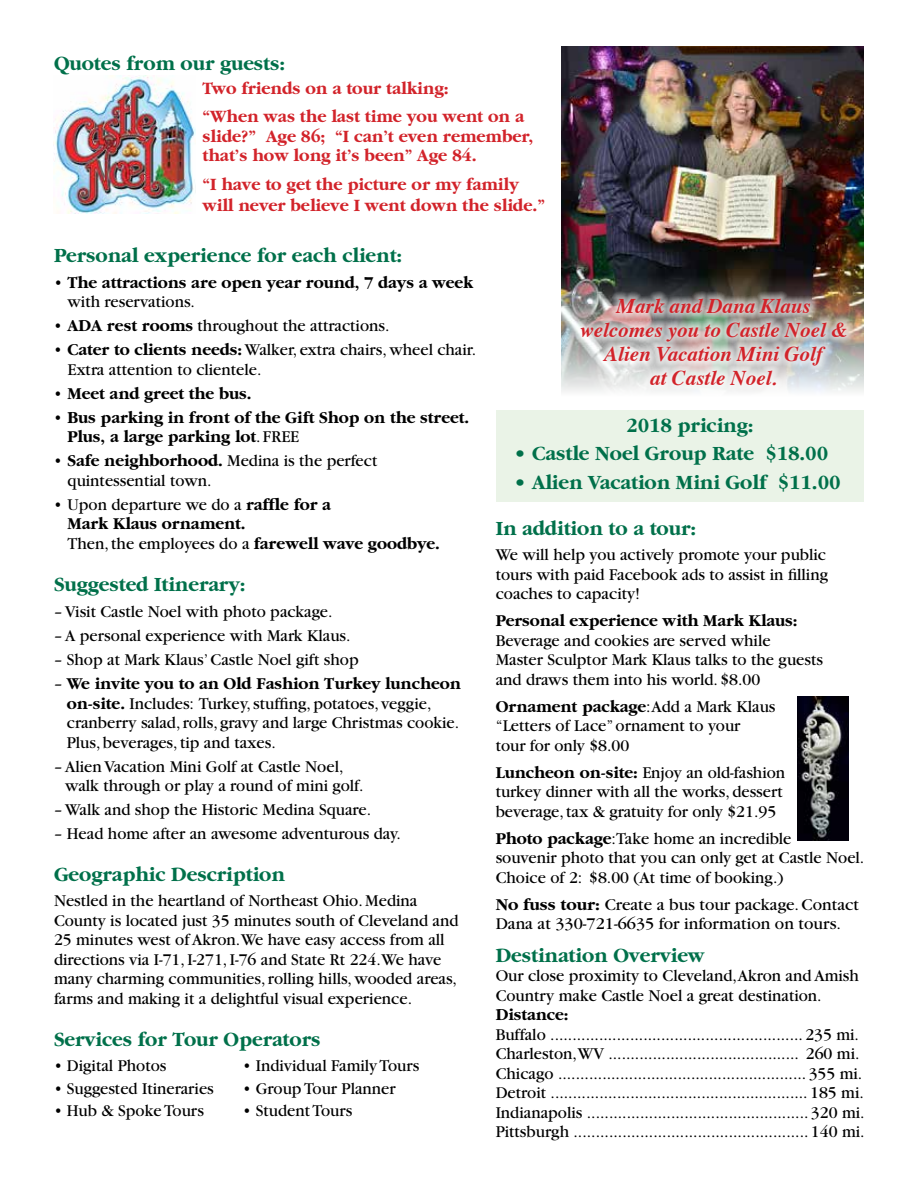
<style>
.page{position:relative;width:918px;height:1188px;background:#fff}
.page>*{position:absolute;margin:0;border:0;box-sizing:border-box;transform-origin:0 0}
.t1{font:700 21px "Garamond";color:#00704a}
.t2{font:italic 700 21px/24px "Times";color:#d2232a;text-align:center}
.t3{font:700 18px/28.5px "Garamond";color:#d2232a}
.t4{font:17.25px/19.5px "Garamond";color:#000}
.t5{font:700 17.25px/19.5px "Garamond";color:#000}
.s1{font-weight:400}
.s2{font-weight:700}
</style>
<div class="page">
<div style="left:497px;top:410px;width:367px;height:91px;background:#eaf3e7"></div>
<img style="left:561px;top:46px;width:303px;height:346px">
<div style="left:575px;top:292px;width:280px;height:102px;background:#f6f8f8"></div>
<img style="left:574px;top:291px;width:280px;height:101px">
<img style="left:797px;top:697px;width:52px;height:143px">
<img style="left:54px;top:76px;width:141px;height:137px">
<p class="t1" style="left:54px;top:52px;width:233px">Quotes from our guests:</p>
<p class="t3" style="left:202px;top:74px;width:323px">Two friends on a tour talking:<br>“When was the last time you went on a</p>
<p class="t3" style="left:202px;top:127px;width:332px;line-height:19.5px">slide?” Age 86; “I can’t even remember, that’s how long it’s been” Age 84.</p>
<p class="t3" style="left:202px;top:174px;width:344px;line-height:21px">“I have to get the picture or my family will never believe I went down the slide.”</p>
<p class="t1" style="left:54px;top:245px;width:350px">Personal experience for each client:</p>
<p class="t5" style="left:68px;top:273px;width:407px;text-indent:-14px"><span class="s1">•</span> The attractions are open year round, 7 days a week <span class="s1">with reservations.</span></p>
<p class="t4" style="left:54px;top:316px;width:337px">• <span class="s2">ADA rest rooms</span> throughout the attractions.</p>
<p class="t4" style="left:68px;top:340px;width:410px;text-indent:-14px">• <span class="s2">Cater to clients needs:</span> Walker, extra chairs, wheel chair.<br>Extra attention to clientele.</p>
<p class="t5" style="left:54px;top:384px;width:199px"><span class="s1">•</span> Meet and greet the bus.</p>
<p class="t5" style="left:68px;top:408px;width:403px;text-indent:-14px"><span class="s1">•</span> Bus parking in front of the Gift Shop on the street.<br>Plus, a large parking lot<span class="s1">. FREE</span></p>
<p class="t4" style="left:68px;top:451px;width:311px;text-indent:-14px">• <span class="s2">Safe neighborhood.</span> Medina is the perfect quintessential town.</p>
<p class="t5" style="left:68px;top:495px;width:374px;text-indent:-14px"><span class="s1">• Upon departure we do a</span> raffle for a<br>Mark Klaus ornament.<br><span class="s1">Then, the employees do a</span> farewell wave goodbye.</p>
<p class="t1" style="left:54px;top:573px;width:193px">Suggested Itinerary:</p>
<p class="t4" style="left:54px;top:602px;width:280px">– Visit Castle Noel with photo package.</p>
<p class="t4" style="left:54px;top:626px;width:298px">– A personal experience with Mark Klaus.</p>
<p class="t4" style="left:54px;top:650px;width:306px">– Shop at Mark Klaus’ Castle Noel gift shop</p>
<p class="t4" style="left:67px;top:674px;width:396px;text-indent:-13px">– <span class="s2">We invite you to an Old Fashion Turkey luncheon on-site.</span> Includes: Turkey, stuffing, potatoes, veggie, cranberry salad, rolls, gravy and large Christmas cookie.<br>Plus, beverages, tip and taxes.</p>
<p class="t4" style="left:65px;top:757px;width:300px;text-indent:-11px">– Alien Vacation Mini Golf at Castle Noel, walk through or play a round of mini golf.</p>
<p class="t4" style="left:54px;top:800px;width:319px">– Walk and shop the Historic Medina Square.</p>
<p class="t4" style="left:54px;top:824px;width:348px">– Head home after an awesome adventurous day.</p>
<p class="t1" style="left:54px;top:863px;width:232px">Geographic Description</p>
<p class="t4" style="left:54px;top:892px;width:406px">Nestled in the heartland of Northeast Ohio. Medina County is located just 35 minutes south of Cleveland and 25 minutes west of Akron.We have easy access from all directions via I-71, I-271, I-76 and State Rt 224.We have many charming communities, rolling hills, wooded areas, farms and making it a delightful visual experience.</p>
<p class="t1" style="left:54px;top:1028px;width:268px">Services for Tour Operators</p>
<p class="t4" style="left:54px;top:1056px;width:114px">• Digital Photos</p>
<p class="t4" style="left:243px;top:1056px;width:178px">• Individual Family Tours</p>
<p class="t4" style="left:54px;top:1079px;width:161px">• Suggested Itineraries</p>
<p class="t4" style="left:243px;top:1079px;width:154px">• Group Tour Planner</p>
<p class="t4" style="left:54px;top:1101px;width:151px">• Hub &amp; Spoke Tours</p>
<p class="t4" style="left:243px;top:1101px;width:111px">• Student Tours</p>
<p class="t2" style="left:580px;top:292px;width:269px">Mark and Dana Klaus welcomes you to Castle Noel &amp;<br>Alien Vacation Mini Golf<br>at Castle Noel.</p>
<p class="t1" style="left:626px;top:414px;width:129px">2018 pricing:</p>
<p class="t1" style="left:514px;top:443px;width:316px">• Castle Noel Group Rate $18.00</p>
<p class="t1" style="left:514px;top:471px;width:328px">• Alien Vacation Mini Golf $11.00</p>
<p class="t1" style="left:496px;top:517px;width:202px">In addition to a tour:</p>
<p class="t4" style="left:496px;top:545px;width:334px">We will help you actively promote your public tours with paid Facebook ads to assist in filling coaches to capacity!</p>
<p class="t5" style="left:496px;top:611px;width:303px">Personal experience with Mark Klaus:</p>
<p class="t4" style="left:496px;top:631px;width:329px">Beverage and cookies are served while<br>Master Sculptor Mark Klaus talks to the guests and draws them into his world. $8.00</p>
<p class="t4" style="left:496px;top:697px;width:281px"><span class="s2">Ornament package</span>:Add a Mark Klaus “Letters of Lace” ornament to your<br>tour for only $8.00</p>
<p class="t4" style="left:496px;top:763px;width:291px"><span class="s2">Luncheon on-site:</span> Enjoy an old-fashion turkey dinner with all the works, dessert beverage, tax &amp; gratuity for only $21.95</p>
<p class="t4" style="left:496px;top:829px;width:370px"><span class="s2">Photo package</span>:Take home an incredible<br>souvenir photo that you can only get at Castle Noel.<br>Choice of 2: $8.00 (At time of booking.)</p>
<p class="t4" style="left:496px;top:895px;width:365px"><span class="s2">No fuss tour:</span> Create a bus tour package. Contact<br>Dana at 330-721-6635 for information on tours.</p>
<p class="t1" style="left:496px;top:944px;width:210px">Destination Overview</p>
<p class="t4" style="left:496px;top:967px;width:365px">Our close proximity to Cleveland,Akron and Amish<br>Country make Castle Noel a great destination.</p>
<p class="t5" style="left:496px;top:1006px;width:74px">Distance:</p>
<p class="t4" style="left:496px;top:1025px;width:371px">Buffalo ......................................................... 235 mi.<br>Charleston,WV ........................................... 260 mi.<br>Chicago ........................................................ 355 mi.<br>Detroit .......................................................... 185 mi.<br>Indianapolis .................................................. 320 mi.<br>Pittsburgh ..................................................... 140 mi.</p>
</div>
